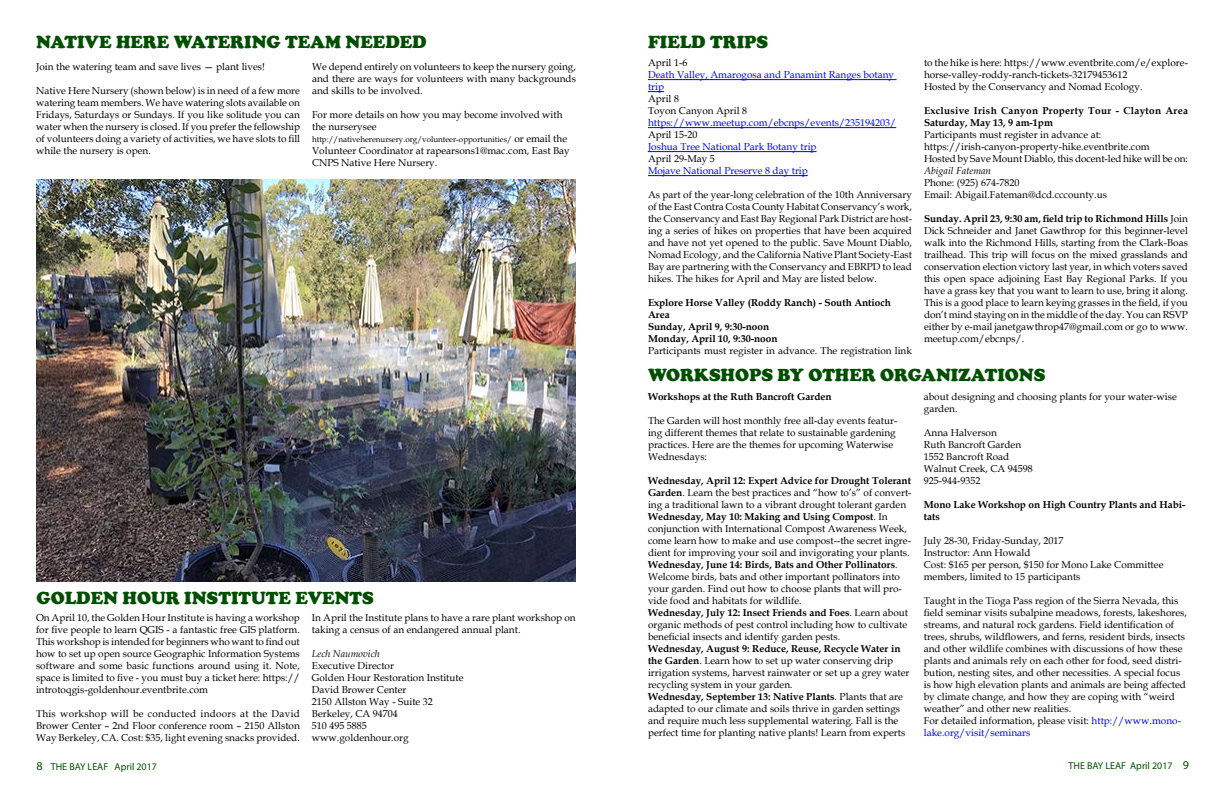
<style>
.page{position:relative;width:1224px;height:792px;background:#fff}
.page>*{position:absolute;margin:0;border:0;box-sizing:border-box;transform-origin:0 0}
.t1{font:900 18px "Cooper";color:#004e00}
.t2{font:10px/12px "Book Antiqua";color:#000}
.t3{font:700 10px/12px "Book Antiqua";color:#000}
.t4{font:10px/12px "Book Antiqua";color:#00f}
.t5{font:700 10px/12px "Book Antiqua";letter-spacing:.03em;color:#000}
.t6{font:10px "Myriad Pro";color:#004e00}
.t7{font:italic 10px "Book Antiqua";color:#000}
.t8{font:8px "Book Antiqua";color:#000}
.s1{font-size:10px}
.s2{font-weight:700}
.s3{color:#00f}
.s4{font-size:12px}
</style>
<div class="page">
<img style="left:36px;top:180px;width:540px;height:401px">
<hr style="left:648px;top:79px;width:249px;height:1px;background:#00f">
<svg style="left:648px;top:91px;width:16px;height:1px"></svg>
<hr style="left:648px;top:127px;width:248px;height:1px;background:#00f">
<hr style="left:648px;top:151px;width:169px;height:1px;background:#00f">
<hr style="left:648px;top:175px;width:160px;height:1px;background:#00f">
<h1 class="t1" style="left:36px;top:32px;width:392px">NATIVE HERE WATERING TEAM NEEDED</h1>
<p class="t2" style="left:36px;top:60px;width:230px">Join the watering team and save lives — plant lives!</p>
<p class="t2" style="left:36px;top:84px;width:266px;text-align:justify">Native Here Nursery (shown below) is in need of a few more watering team members. We have watering slots available on Fridays, Saturdays or Sundays. If you like solitude you can water when the nursery is closed. If you prefer the fellowship of volunteers doing a variety of activities, we have slots to fill while the nursery is open.</p>
<p class="t2" style="left:312px;top:60px;width:265px;text-align:justify">We depend entirely on volunteers to keep the nursery going, and there are ways for volunteers with many backgrounds and skills to be involved.</p>
<p class="t2" style="left:312px;top:108px;width:252px">For more details on how you may become involved with the nurserysee</p>
<p class="t8" style="left:312px;top:133px;width:257px">http://nativeherenursery.org/volunteer-opportunities/ <span class="s1">or email the</span></p>
<p class="t2" style="left:312px;top:144px;width:259px">Volunteer Coordinator at rapearsons1@mac.com, East Bay<br>CNPS Native Here Nursery.</p>
<h1 class="t1" style="left:37px;top:587px;width:339px">GOLDEN HOUR INSTITUTE EVENTS</h1>
<p class="t2" style="left:36px;top:612px;width:265px;text-align:justify">On April 10, the Golden Hour Institute is having a workshop for five people to learn QGIS - a fantastic free GIS platform.<br>This workshop is intended for beginners who want to find out how to set up open source Geographic Information Systems software and some basic functions around using it. Note, space is limited to five - you must buy a ticket here: https:// introtoqgis-goldenhour.eventbrite.com</p>
<p class="t2" style="left:36px;top:708px;width:266px;text-align:justify">This workshop will be conducted indoors at the David Brower Center – 2nd Floor conference room – 2150 Allston Way Berkeley, CA. Cost: $35, light evening snacks provided.</p>
<p class="t2" style="left:312px;top:612px;width:265px">In April the Institute plans to have a rare plant workshop on taking a census of an endangered annual plant.</p>
<p class="t7" style="left:312px;top:647px;width:69px">Lech Naumovich</p>
<p class="t2" style="left:312px;top:660px;width:153px">Executive Director<br>Golden Hour Restoration Institute<br>David Brower Center<br>2150 Allston Way - Suite 32<br>Berkeley, CA 94704<br>510 495 5885 www.goldenhour.org</p>
<h1 class="t1" style="left:648px;top:32px;width:122px">FIELD TRIPS</h1>
<p class="t2" style="left:648px;top:57px;width:41px">April 1-6</p>
<p class="t4" style="left:648px;top:69px;width:248px">Death Valley, Amarogosa and Panamint Ranges botany trip</p>
<p class="t2" style="left:648px;top:93px;width:101px">April 8<br>Toyon Canyon April 8</p>
<p class="t4" style="left:648px;top:117px;width:250px">https://www.meetup.com/ebcnps/events/235194203/</p>
<p class="t2" style="left:648px;top:129px;width:51px">April 15-20</p>
<p class="t4" style="left:648px;top:141px;width:170px">Joshua Tree National Park Botany trip</p>
<p class="t2" style="left:648px;top:153px;width:68px">April 29-May 5</p>
<p class="t4" style="left:648px;top:165px;width:161px">Mojave National Preserve 8 day trip</p>
<p class="t2" style="left:648px;top:189px;width:266px;text-align:justify">As part of the year-long celebration of the 10th Anniversary of the East Contra Costa County Habitat Conservancy’s work, the Conservancy and East Bay Regional Park District are host&shy;ing a series of hikes on properties that have been acquired and have not yet opened to the public. Save Mount Diablo, Nomad Ecology, and the California Native Plant Society-East Bay are partnering with the Conservancy and EBRPD to lead hikes. The hikes for April and May are listed below.</p>
<p class="t3" style="left:648px;top:297px;width:245px">Explore Horse Valley (Roddy Ranch) - South Antioch<br>Area<br>Sunday, April 9, 9:30-noon<br>Monday, April 10, 9:30-noon</p>
<p class="t2" style="left:648px;top:345px;width:266px">Participants must register in advance. The registration link</p>
<p class="t2" style="left:924px;top:56px;width:266px">to the hike is here: https://www.eventbrite.com/e/explore&shy;horse-valley-roddy-ranch-tickets-32179453612<br>Hosted by the Conservancy and Nomad Ecology.</p>
<p class="t5" style="left:924px;top:105px;width:266px">Exclusive Irish Canyon Property Tour - Clayton Area<br>Saturday, May 13, 9 am-1pm</p>
<p class="t2" style="left:924px;top:128px;width:266px">Participants must register in advance at: https://irish-canyon-property-hike.eventbrite.com<br>Hosted by Save Mount Diablo, this docent-led hike will be on:</p>
<p class="t7" style="left:924px;top:164px;width:69px">Abigail Fateman</p>
<p class="t2" style="left:924px;top:176px;width:184px">Phone: (925) 674-7820<br>Email: Abigail.Fateman@dcd.cccounty.us</p>
<p class="t2" style="left:924px;top:212px;width:266px;text-align:justify"><span class="s2">Sunday. April 23, 9:30 am, field trip to Richmond Hills</span> Join Dick Schneider and Janet Gawthrop for this beginner-level walk into the Richmond Hills, starting from the Clark-Boas trailhead. This trip will focus on the mixed grasslands and conservation election victory last year, in which voters saved this open space adjoining East Bay Regional Parks. If you have a grass key that you want to learn to use, bring it along.<br>This is a good place to learn keying grasses in the field, if you don’t mind staying on in the middle of the day. You can RSVP either by e-mail janetgawthrop47@gmail.com or go to www. meetup.com/ebcnps/.</p>
<h1 class="t1" style="left:648px;top:364px;width:399px">WORKSHOPS BY OTHER ORGANIZATIONS</h1>
<p class="t3" style="left:648px;top:390px;width:185px">Workshops at the Ruth Bancroft Garden</p>
<p class="t2" style="left:648px;top:414px;width:251px">The Garden will host monthly free all-day events featur&shy;ing different themes that relate to sustainable gardening practices. Here are the themes for upcoming Waterwise Wednesdays:</p>
<p class="t2" style="left:648px;top:474px;width:265px"><span class="s2">Wednesday, April 12: Expert Advice for Drought Tolerant Garden</span>. Learn the best practices and “how to’s” of convert&shy;ing a traditional lawn to a vibrant drought tolerant garden <span class="s2">Wednesday, May 10: Making and Using Compost</span>. In conjunction with International Compost Awareness Week, come learn how to make and use compost--the secret ingre&shy;dient for improving your soil and invigorating your plants.<br><span class="s2">Wednesday, June 14: Birds, Bats and Other Pollinators</span>.<br>Welcome birds, bats and other important pollinators into your garden. Find out how to choose plants that will pro&shy;vide food and habitats for wildlife.<br><span class="s2">Wednesday, July 12: Insect Friends and Foes</span>. Learn about organic methods of pest control including how to cultivate beneficial insects and identify garden pests.</p>
<p class="t2" style="left:648px;top:642px;width:263px"><span class="s2">Wednesday, August 9: Reduce, Reuse, Recycle Water in the Garden</span>. Learn how to set up water conserving drip irrigation systems, harvest rainwater or set up a grey water recycling system in your garden.<br><span class="s2">Wednesday, September 13: Native Plants</span>. Plants that are adapted to our climate and soils thrive in garden settings and require much less supplemental watering. Fall is the perfect time for planting native plants! Learn from experts</p>
<p class="t2" style="left:924px;top:390px;width:255px">about designing and choosing plants for your water-wise garden.</p>
<p class="t2" style="left:924px;top:426px;width:111px">Anna Halverson<br>Ruth Bancroft Garden<br>1552 Bancroft Road<br>Walnut Creek, CA 94598<br>925-944-9352</p>
<p class="t3" style="left:924px;top:498px;width:263px">Mono Lake Workshop on High Country Plants and Habi&shy;tats</p>
<p class="t2" style="left:924px;top:534px;width:241px">July 28-30, Friday-Sunday, 2017<br>Instructor: Ann Howald<br>Cost: $165 per person, $150 for Mono Lake Committee members, limited to 15 participants</p>
<p class="t2" style="left:924px;top:594px;width:265px">Taught in the Tioga Pass region of the Sierra Nevada, this field seminar visits subalpine meadows, forests, lakeshores, streams, and natural rock gardens. Field identification of trees, shrubs, wildflowers, and ferns, resident birds, insects and other wildlife combines with discussions of how these plants and animals rely on each other for food, seed distri&shy;bution, nesting sites, and other necessities. A special focus is how high elevation plants and animals are being affected by climate change, and how they are coping with “weird weather” and other new realities.<br>For detailed information, please visit: <span class="s3">http://www.mono&shy;lake.org/visit/seminars</span></p>
<p class="t6" style="left:37px;top:761px;width:122px"><span class="s4">8</span> THE BAY LEAF April 2017</p>
<p class="t6" style="left:1069px;top:759px;width:122px">THE BAY LEAF April 2017 <span class="s4">9</span></p>
</div>
